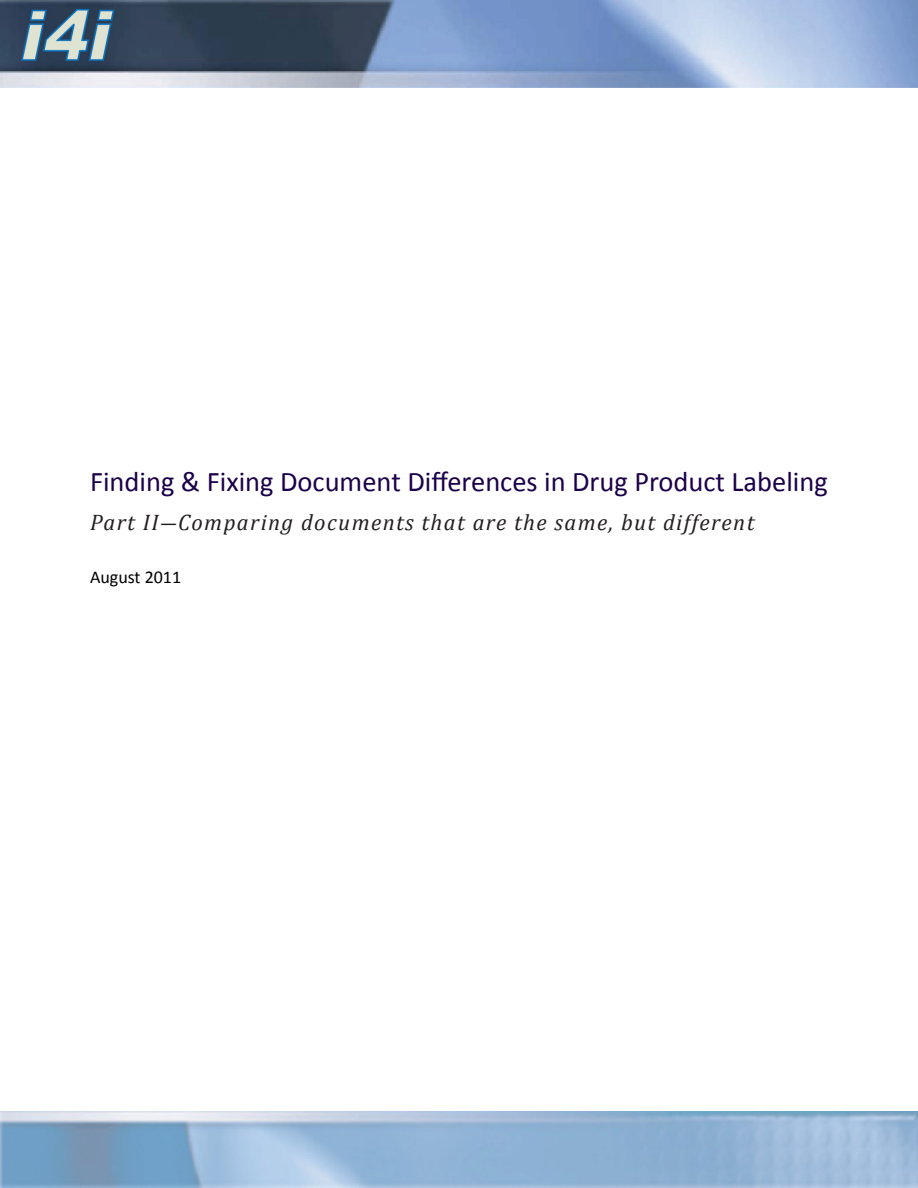
<style>
.page{position:relative;width:918px;height:1188px;background:#fff}
.page>*{position:absolute;margin:0;border:0;box-sizing:border-box;transform-origin:0 0}
.Cover_Page_Heading{font:28.5px "Calibri";color:#1b0049}
.Subtitle{font:italic 22.5px "Cambria";letter-spacing:.06em;color:#231f20}
.Cover_Date{font:18px "Calibri";color:#000}
</style>
<div class="page">
<img style="left:0;top:0;width:918px;height:87px">
<img style="left:0;top:1112px;width:918px;height:76px">
<p class="Cover_Page_Heading" style="left:90px;top:463px;width:739px">Finding &amp; Fixing Document Differences in Drug Product Labeling</p>
<p class="Subtitle" style="left:90px;top:507px;width:666px">Part II―Comparing documents that are the same, but different</p>
<p class="Cover_Date" style="left:90px;top:566px;width:93px">August 2011</p>
</div>
